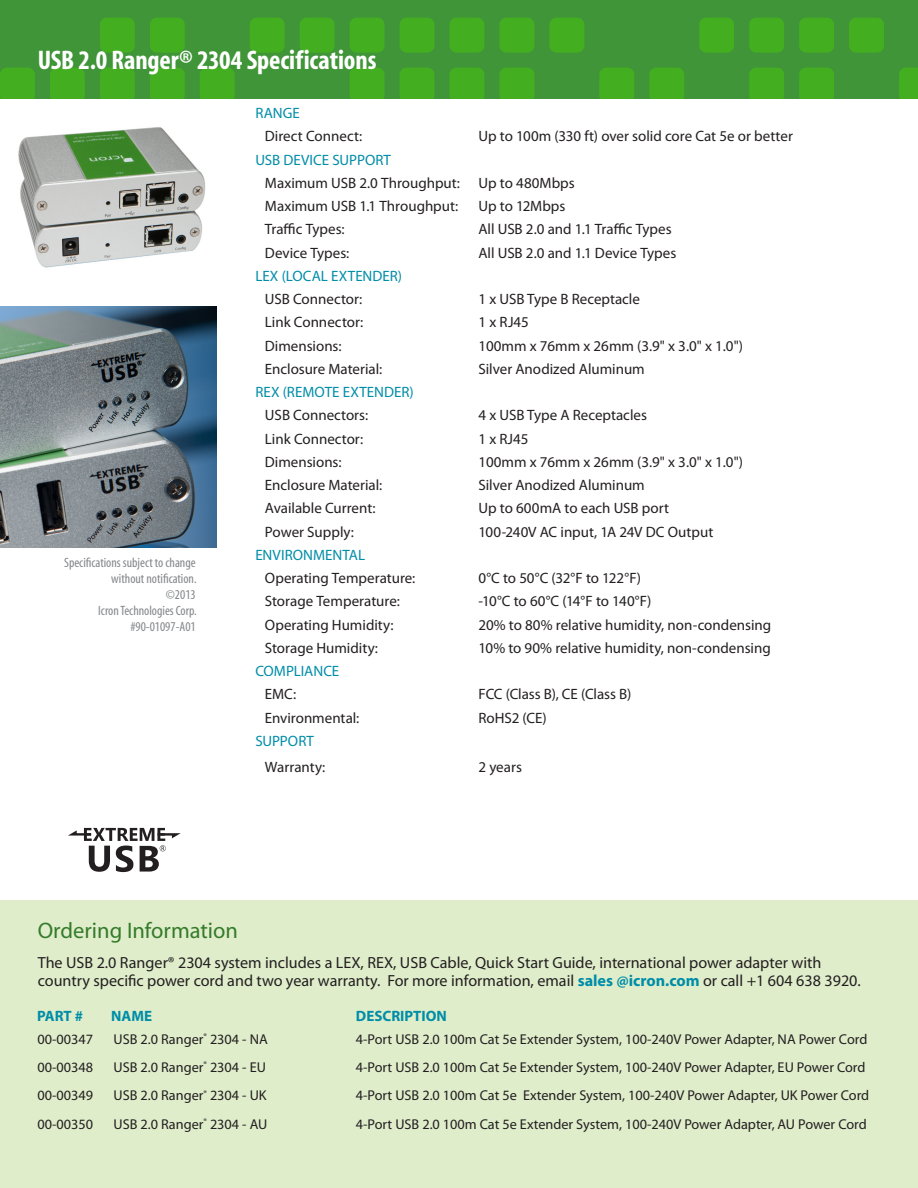
<style>
.page{position:relative;width:918px;height:1188px;background:#fff}
.page>*{position:absolute;margin:0;border:0;box-sizing:border-box;transform-origin:0 0}
._2ndpageheadline{font:700 condensed 27px "Myriad";letter-spacing:-.005em;color:#fff}
.t1{font:22.5px "Myriad";color:#357b2b}
.Bodycontent{font:16.2px/18px "Myriad Pro";color:#231f20}
.orderinginfo{font:15px "Myriad Pro";color:#231f20}
.orderinginfo-2{font:15px "Myriad Pro";letter-spacing:.005em;color:#008da8}
.Bodycontent-2{font:15px "Myriad Pro";color:#231f20}
.t2{font:700 15px "Myriad Pro";color:#008da8}
.orderinginfo-3{font:14.25px "Myriad Pro";color:#231f20}
.Bodycontent-3{font:14.25px "Myriad Pro";color:#231f20}
.t3{font:condensed 13.5px/16.2px "Myriad";color:#848689;text-align:right}
.s1{font-weight:700;color:#008da8}
</style>
<div class="page">
<img style="left:0;top:307px;width:217px;height:241px">
<div style="left:0;top:901px;width:918px;height:287px;background:#dfedcb"></div>
<div style="left:0;top:0;width:918px;height:99px;background:#3f9537"></div>
<div style="left:100px;top:18px;width:35px;height:35px;background:#44ae21;border-radius:7px"></div>
<div style="left:150px;top:18px;width:35px;height:35px;background:#44ae21;border-radius:7px"></div>
<div style="left:250px;top:18px;width:35px;height:35px;background:#44ae21;border-radius:7px"></div>
<div style="left:300px;top:18px;width:35px;height:35px;background:#44ae21;border-radius:7px"></div>
<div style="left:350px;top:18px;width:35px;height:35px;background:#44ae21;border-radius:7px"></div>
<div style="left:400px;top:18px;width:35px;height:35px;background:#44ae21;border-radius:7px"></div>
<div style="left:449px;top:18px;width:35px;height:35px;background:#44ae21;border-radius:7px"></div>
<div style="left:499px;top:18px;width:35px;height:35px;background:#44ae21;border-radius:7px"></div>
<div style="left:549px;top:18px;width:35px;height:35px;background:#44ae21;border-radius:7px"></div>
<div style="left:699px;top:18px;width:35px;height:35px;background:#44ae21;border-radius:7px"></div>
<div style="left:749px;top:18px;width:35px;height:35px;background:#44ae21;border-radius:7px"></div>
<div style="left:799px;top:18px;width:35px;height:35px;background:#44ae21;border-radius:7px"></div>
<div style="left:849px;top:18px;width:35px;height:35px;background:#44ae21;border-radius:7px"></div>
<svg style="left:0;top:68px;width:918px;height:31px"></svg>
<svg style="left:68px;top:828px;width:113px;height:44px"></svg>
<img style="left:18px;top:127px;width:188px;height:141px">
<p class="_2ndpageheadline" style="left:38px;top:46px;width:340px">USB 2.0 Ranger® 2304 Specifications</p>
<p class="t3" style="left:64px;top:555px;width:134px">Specifications subject to change without notification.</p>
<p class="t3" style="left:98px;top:587px;width:100px">©2013<br>Icron Technologies Corp.</p>
<p class="t3" style="left:130px;top:619px;width:67px">#90-01097-A01</p>
<p class="orderinginfo-2" style="left:255px;top:104px;width:46px">RANGE</p>
<p class="orderinginfo" style="left:265px;top:127px;width:99px">Direct Connect:</p>
<p class="orderinginfo" style="left:478px;top:127px;width:316px">Up to 100m (330 ft) over solid core Cat 5e or better</p>
<p class="orderinginfo-2" style="left:255px;top:150px;width:137px">USB DEVICE SUPPORT</p>
<p class="orderinginfo" style="left:265px;top:174px;width:197px">Maximum USB 2.0 Throughput:</p>
<p class="orderinginfo" style="left:478px;top:174px;width:98px">Up to 480Mbps</p>
<p class="orderinginfo" style="left:265px;top:197px;width:195px">Maximum USB 1.1 Throughput:</p>
<p class="orderinginfo" style="left:478px;top:197px;width:88px">Up to 12Mbps</p>
<p class="orderinginfo" style="left:265px;top:220px;width:81px">Traffic Types:</p>
<p class="orderinginfo" style="left:478px;top:220px;width:195px">All USB 2.0 and 1.1 Traffic Types</p>
<p class="orderinginfo" style="left:265px;top:243px;width:86px">Device Types:</p>
<p class="orderinginfo" style="left:478px;top:243px;width:199px">All USB 2.0 and 1.1 Device Types</p>
<p class="orderinginfo-2" style="left:255px;top:267px;width:148px">LEX (LOCAL EXTENDER)</p>
<p class="orderinginfo" style="left:265px;top:290px;width:99px">USB Connector:</p>
<p class="Bodycontent-2" style="left:478px;top:290px;width:163px">1 x USB Type B Receptacle</p>
<p class="orderinginfo" style="left:265px;top:313px;width:100px">Link Connector:</p>
<p class="orderinginfo" style="left:478px;top:313px;width:52px">1 x RJ45</p>
<p class="orderinginfo" style="left:265px;top:336px;width:78px">Dimensions:</p>
<p class="orderinginfo" style="left:478px;top:336px;width:266px">100mm x 76mm x 26mm (3.9" x 3.0" x 1.0")</p>
<p class="orderinginfo" style="left:265px;top:360px;width:119px">Enclosure Material:</p>
<p class="orderinginfo" style="left:478px;top:360px;width:168px">Silver Anodized Aluminum</p>
<p class="orderinginfo-2" style="left:255px;top:383px;width:160px">REX (REMOTE EXTENDER)</p>
<p class="orderinginfo" style="left:265px;top:406px;width:105px">USB Connectors:</p>
<p class="Bodycontent-2" style="left:478px;top:406px;width:170px">4 x USB Type A Receptacles</p>
<p class="orderinginfo" style="left:265px;top:429px;width:100px">Link Connector:</p>
<p class="Bodycontent-2" style="left:478px;top:429px;width:52px">1 x RJ45</p>
<p class="orderinginfo" style="left:265px;top:453px;width:78px">Dimensions:</p>
<p class="orderinginfo" style="left:478px;top:453px;width:266px">100mm x 76mm x 26mm (3.9" x 3.0" x 1.0")</p>
<p class="orderinginfo" style="left:265px;top:476px;width:119px">Enclosure Material:</p>
<p class="orderinginfo" style="left:478px;top:476px;width:168px">Silver Anodized Aluminum</p>
<p class="orderinginfo" style="left:265px;top:499px;width:112px">Available Current:</p>
<p class="orderinginfo" style="left:478px;top:499px;width:192px">Up to 600mA to each USB port</p>
<p class="orderinginfo" style="left:265px;top:522px;width:90px">Power Supply:</p>
<p class="orderinginfo" style="left:478px;top:522px;width:236px">100-240V AC input, 1A 24V DC Output</p>
<p class="orderinginfo-2" style="left:255px;top:546px;width:111px">ENVIRONMENTAL</p>
<p class="orderinginfo" style="left:265px;top:569px;width:152px">Operating Temperature:</p>
<p class="orderinginfo" style="left:478px;top:569px;width:164px">0°C to 50°C (32°F to 122°F)</p>
<p class="orderinginfo" style="left:265px;top:592px;width:136px">Storage Temperature:</p>
<p class="orderinginfo" style="left:478px;top:592px;width:175px">-10°C to 60°C (14°F to 140°F)</p>
<p class="orderinginfo" style="left:265px;top:615px;width:130px">Operating Humidity:</p>
<p class="orderinginfo" style="left:478px;top:615px;width:294px">20% to 80% relative humidity, non-condensing</p>
<p class="orderinginfo" style="left:265px;top:639px;width:115px">Storage Humidity:</p>
<p class="orderinginfo" style="left:478px;top:639px;width:294px">10% to 90% relative humidity, non-condensing</p>
<p class="orderinginfo-2" style="left:255px;top:662px;width:85px">COMPLIANCE</p>
<p class="orderinginfo" style="left:265px;top:685px;width:33px">EMC:</p>
<p class="orderinginfo" style="left:478px;top:685px;width:154px">FCC (Class B), CE (Class B)</p>
<p class="orderinginfo" style="left:265px;top:708px;width:96px">Environmental:</p>
<p class="orderinginfo" style="left:478px;top:708px;width:70px">RoHS2 (CE)</p>
<p class="orderinginfo-2" style="left:255px;top:732px;width:60px">SUPPORT</p>
<p class="orderinginfo" style="left:265px;top:757px;width:62px">Warranty:</p>
<p class="orderinginfo" style="left:478px;top:757px;width:45px">2 years</p>
<p class="t1" style="left:38px;top:920px;width:202px">Ordering Information</p>
<p class="Bodycontent" style="left:38px;top:954px;width:825px">The USB 2.0 Ranger® 2304 system includes a LEX, REX, USB Cable, Quick Start Guide, international power adapter with country specific power cord and two year warranty. For more information, email <span class="s1">sales @icron.com</span> or call +1 604 638 3920.</p>
<p class="t2" style="left:37px;top:1006px;width:48px">PART #</p>
<p class="t2" style="left:111px;top:1006px;width:42px">NAME</p>
<p class="t2" style="left:356px;top:1006px;width:92px">DESCRIPTION</p>
<p class="Bodycontent-3" style="left:38px;top:1030px;width:57px">00-00347</p>
<p class="orderinginfo-3" style="left:114px;top:1030px;width:156px">USB 2.0 Ranger<sup>®</sup> 2304 - NA</p>
<p class="orderinginfo-3" style="left:356px;top:1030px;width:513px">4-Port USB 2.0 100m Cat 5e Extender System, 100-240V Power Adapter, NA Power Cord</p>
<p class="Bodycontent-3" style="left:38px;top:1059px;width:57px">00-00348</p>
<p class="orderinginfo-3" style="left:114px;top:1059px;width:154px">USB 2.0 Ranger<sup>®</sup> 2304 - EU</p>
<p class="orderinginfo-3" style="left:356px;top:1059px;width:511px">4-Port USB 2.0 100m Cat 5e Extender System, 100-240V Power Adapter, EU Power Cord</p>
<p class="Bodycontent-3" style="left:38px;top:1087px;width:57px">00-00349</p>
<p class="orderinginfo-3" style="left:114px;top:1087px;width:155px">USB 2.0 Ranger<sup>®</sup> 2304 - UK</p>
<p class="orderinginfo-3" style="left:356px;top:1087px;width:515px">4-Port USB 2.0 100m Cat 5e Extender System, 100-240V Power Adapter, UK Power Cord</p>
<p class="Bodycontent-3" style="left:38px;top:1115px;width:57px">00-00350</p>
<p class="orderinginfo-3" style="left:114px;top:1115px;width:155px">USB 2.0 Ranger<sup>®</sup> 2304 - AU</p>
<p class="orderinginfo-3" style="left:356px;top:1115px;width:512px">4-Port USB 2.0 100m Cat 5e Extender System, 100-240V Power Adapter, AU Power Cord</p>
</div>
